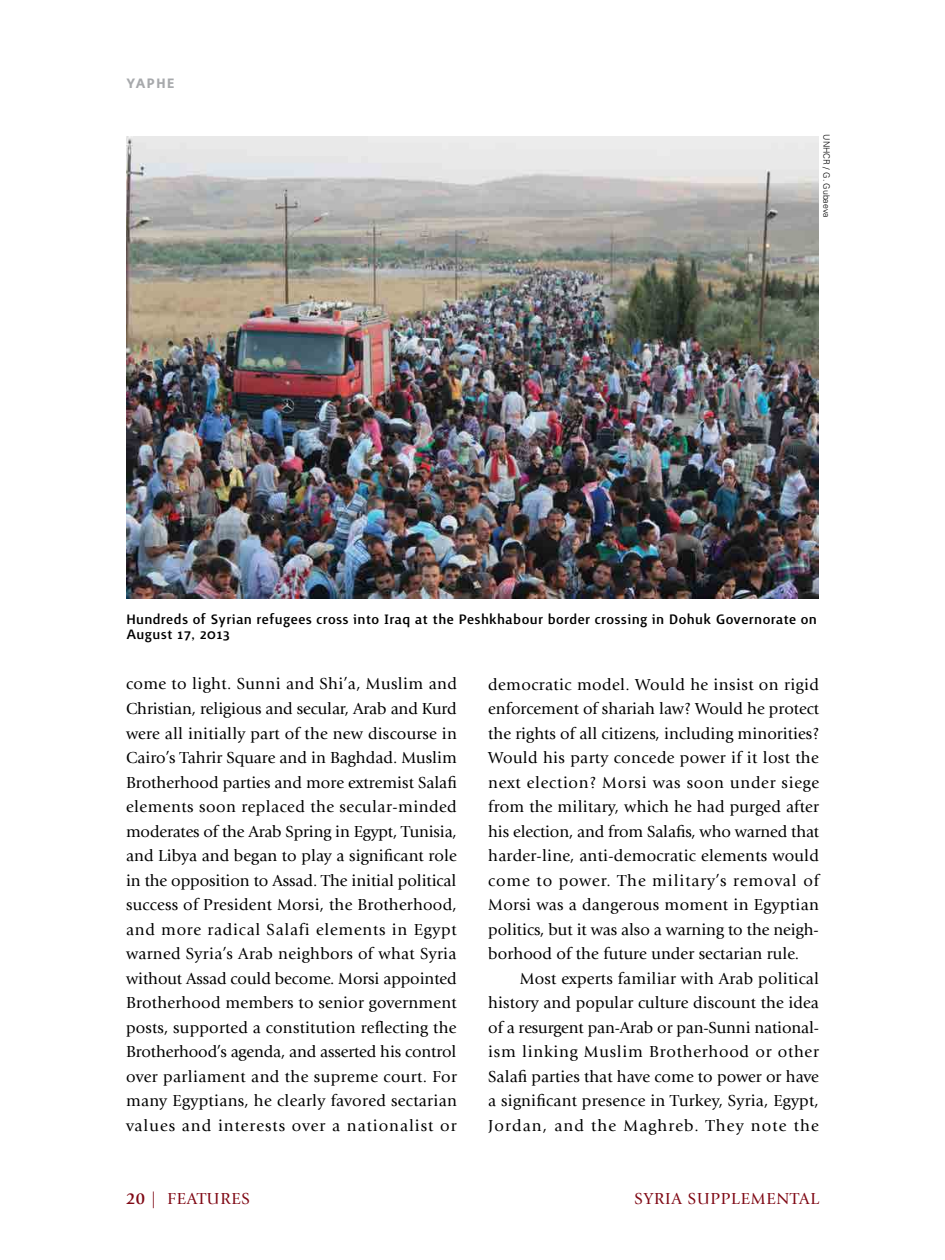
<style>
.page{position:relative;width:945px;height:1260px;background:#fff}
.page>*{position:absolute;margin:0;border:0;box-sizing:border-box;transform-origin:0 0}
.t1{font:500 17.5px/15.8px "Surface";letter-spacing:.02em;color:#000}
.t2{font:700 17.5px "Surface";letter-spacing:.06em;color:#a7a9ac}
.t3{font:16.62px/24.5px "Giovanni Std";letter-spacing:.02em;color:#000;text-align:justify}
.t4{font:16.62px "Giovanni Std";letter-spacing:.05em;color:#7f0814}
.t5{font:300 8.75px "Univers LT Std";color:#000}
.s1{font-weight:700}
</style>
<div class="page">
<img style="left:126px;top:136px;width:693px;height:462px">
<p class="t2" style="left:126px;top:76px;width:50px">YAPHE</p>
<p class="t5" style="left:832px;top:134px;width:84px;rotate:90deg">UNHCR / G. Gubaeva</p>
<p class="t1" style="left:126px;top:611px;width:692px">Hundreds of Syrian refugees cross into Iraq at the Peshkhabour border crossing in Dohuk Governorate on<br>August 17, 2013</p>
<p class="t3" style="left:126px;top:672px;width:332px">come to light. Sunni and Shi’a, Muslim and Christian, religious and secular, Arab and Kurd were all initially part of the new discourse in Cairo’s Tahrir Square and in Baghdad. Muslim Brotherhood parties and more extremist Salafi elements soon replaced the secular-minded moderates of the Arab Spring in Egypt, Tunisia, and Libya and began to play a significant role in the opposition to Assad. The initial political success of President Morsi, the Brotherhood, and more radical Salafi elements in Egypt warned Syria’s Arab neighbors of what Syria without Assad could become. Morsi appointed Brotherhood members to senior government posts, supported a constitution reflecting the Brotherhood’s agenda, and asserted his control over parliament and the supreme court. For many Egyptians, he clearly favored sectarian values and interests over a nationalist or</p>
<p class="t3" style="left:488px;top:672px;width:332px">democratic model. Would he insist on rigid enforcement of shariah law? Would he protect the rights of all citizens, including minorities?<br>Would his party concede power if it lost the next election? Morsi was soon under siege from the military, which he had purged after his election, and from Salafis, who warned that harder-line, anti-democratic elements would come to power. The military’s removal of Morsi was a dangerous moment in Egyptian politics, but it was also a warning to the neigh&shy;borhood of the future under sectarian rule.</p>
<p class="t3" style="left:488px;top:966px;width:332px;text-indent:32px">Most experts familiar with Arab political history and popular culture discount the idea of a resurgent pan-Arab or pan-Sunni national&shy;ism linking Muslim Brotherhood or other Salafi parties that have come to power or have a significant presence in Turkey, Syria, Egypt, Jordan, and the Maghreb. They note the</p>
<p class="t4" style="left:126px;top:1189px;width:125px"><span class="s1">20</span> | FEATURES</p>
<p class="t4" style="left:635px;top:1189px;width:186px">SYRIA SUPPLEMENTAL</p>
</div>
